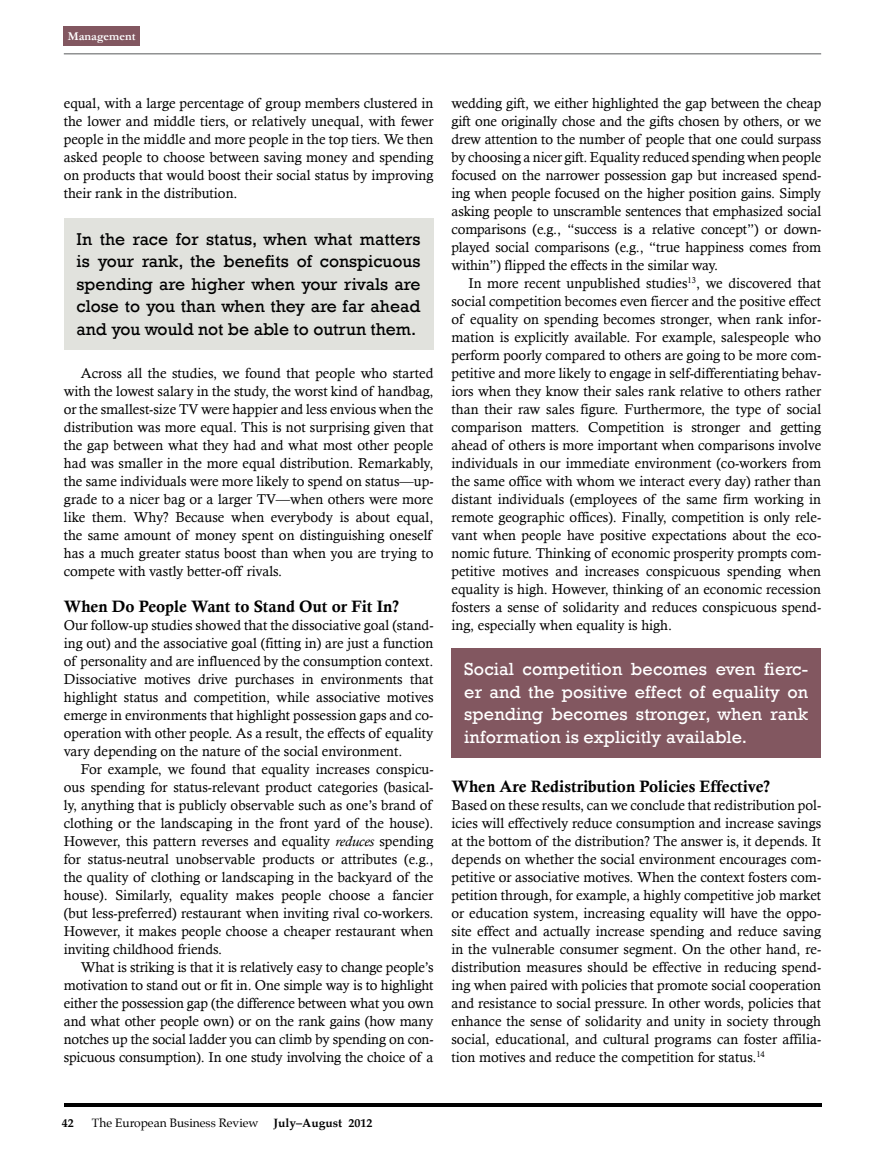
<style>
.page{position:relative;width:885px;height:1161px;background:#fff}
.page>*{position:absolute;margin:0;border:0;box-sizing:border-box;transform-origin:0 0}
.t1{font:18px/22.5px "Rockwell";letter-spacing:.005em;color:#fff;text-align:justify}
.t2{font:17.55px/22.5px "Rockwell";color:#000;text-align:justify}
.t3{font:16.5px "Calis MT Bol";color:#000}
.t4{font:14.25px/18px "Calisto";color:#000;text-align:justify}
.t5{font:12px "Palatino";color:#000}
.t6{font:700 12px "Garamond";color:#fff}
.t7{font:700 12px "Palatino";color:#000}
.s1{font-style:italic}
.s2{font-weight:700}
</style>
<div class="page">
<hr style="left:64px;top:1103px;width:757px;height:4px;background:#000">
<hr style="left:64px;top:53px;width:757px;height:1px;background:#58595b">
<div style="left:64px;top:217px;width:369px;height:132px;background:#e1e2dd"></div>
<div style="left:451px;top:648px;width:369px;height:110px;background:#825760"></div>
<div style="left:63px;top:26px;width:76px;height:20px;background:#825760"></div>
<p class="t6" style="left:68px;top:29px;width:69px">Management</p>
<p class="t4" style="left:64px;top:94px;width:371px">equal, with a large percentage of group members clustered in the lower and middle tiers, or relatively unequal, with fewer people in the middle and more people in the top tiers. We then asked people to choose between saving money and spending on products that would boost their social status by improving their rank in the distribution.</p>
<p class="t2" style="left:77px;top:228px;width:345px">In the race for status, when what matters is your rank, the benefits of conspicuous spending are higher when your rivals are close to you than when they are far ahead and you would not be able to outrun them.</p>
<p class="t4" style="left:64px;top:364px;width:371px;text-indent:17px">Across all the studies, we found that people who started with the lowest salary in the study, the worst kind of handbag, or the smallest-size TV were happier and less envious when the distribution was more equal. This is not surprising given that the gap between what they had and what most other people had was smaller in the more equal distribution. Remarkably, the same individuals were more likely to spend on status—up&shy;grade to a nicer bag or a larger TV—when others were more like them. Why? Because when everybody is about equal, the same amount of money spent on distinguishing oneself has a much greater status boost than when you are trying to compete with vastly better-off rivals.</p>
<p class="t3" style="left:64px;top:597px;width:337px">When Do People Want to Stand Out or Fit In?</p>
<p class="t4" style="left:64px;top:616px;width:371px">Our follow-up studies showed that the dissociative goal (stand&shy;ing out) and the associative goal (fitting in) are just a function of personality and are influenced by the consumption context.<br>Dissociative motives drive purchases in environments that highlight status and competition, while associative motives emerge in environments that highlight possession gaps and co&shy;operation with other people. As a result, the effects of equality vary depending on the nature of the social environment.</p>
<p class="t4" style="left:64px;top:760px;width:371px;text-indent:17px">For example, we found that equality increases conspicu&shy;ous spending for status-relevant product categories (basical&shy;ly, anything that is publicly observable such as one’s brand of clothing or the landscaping in the front yard of the house).<br>However, this pattern reverses and equality <span class="s1">reduces</span> spending for status-neutral unobservable products or attributes (e.g., the quality of clothing or landscaping in the backyard of the house). Similarly, equality makes people choose a fancier (but less-preferred) restaurant when inviting rival co-workers.<br>However, it makes people choose a cheaper restaurant when inviting childhood friends.</p>
<p class="t4" style="left:64px;top:958px;width:371px;text-indent:17px">What is striking is that it is relatively easy to change people’s motivation to stand out or fit in. One simple way is to highlight either the possession gap (the difference between what you own and what other people own) or on the rank gains (how many notches up the social ladder you can climb by spending on con&shy;spicuous consumption). In one study involving the choice of a</p>
<p class="t4" style="left:451px;top:94px;width:371px">wedding gift, we either highlighted the gap between the cheap gift one originally chose and the gifts chosen by others, or we drew attention to the number of people that one could surpass by choosing a nicer gift. Equality reduced spending when people focused on the narrower possession gap but increased spend&shy;ing when people focused on the higher position gains. Simply asking people to unscramble sentences that emphasized social comparisons (e.g., “success is a relative concept”) or down&shy;played social comparisons (e.g., “true happiness comes from within”) flipped the effects in the similar way.</p>
<p class="t4" style="left:451px;top:274px;width:371px;text-indent:17px">In more recent unpublished studies<sup>13</sup>, we discovered that social competition becomes even fiercer and the positive effect of equality on spending becomes stronger, when rank infor&shy;mation is explicitly available. For example, salespeople who perform poorly compared to others are going to be more com&shy;petitive and more likely to engage in self-differentiating behav&shy;iors when they know their sales rank relative to others rather than their raw sales figure. Furthermore, the type of social comparison matters. Competition is stronger and getting ahead of others is more important when comparisons involve individuals in our immediate environment (co-workers from the same office with whom we interact every day) rather than distant individuals (employees of the same firm working in remote geographic offices). Finally, competition is only rele&shy;vant when people have positive expectations about the eco&shy;nomic future. Thinking of economic prosperity prompts com&shy;petitive motives and increases conspicuous spending when equality is high. However, thinking of an economic recession fosters a sense of solidarity and reduces conspicuous spend&shy;ing, especially when equality is high.</p>
<p class="t1" style="left:464px;top:658px;width:345px">Social competition becomes even fierc&shy;er and the positive effect of equality on spending becomes stronger, when rank information is explicitly available.</p>
<p class="t3" style="left:451px;top:777px;width:320px">When Are Redistribution Policies Effective?</p>
<p class="t4" style="left:451px;top:796px;width:371px">Based on these results, can we conclude that redistribution pol&shy;icies will effectively reduce consumption and increase savings at the bottom of the distribution? The answer is, it depends. It depends on whether the social environment encourages com&shy;petitive or associative motives. When the context fosters com&shy;petition through, for example, a highly competitive job market or education system, increasing equality will have the oppo&shy;site effect and actually increase spending and reduce saving in the vulnerable consumer segment. On the other hand, re&shy;distribution measures should be effective in reducing spend&shy;ing when paired with policies that promote social cooperation and resistance to social pressure. In other words, policies that enhance the sense of solidarity and unity in society through social, educational, and cultural programs can foster affilia&shy;tion motives and reduce the competition for status.<sup>14</sup></p>
<p class="t7" style="left:62px;top:1112px;width:13px">42</p>
<p class="t5" style="left:92px;top:1112px;width:282px">The European Business Review <span class="s2">July–August 2012</span></p>
</div>
